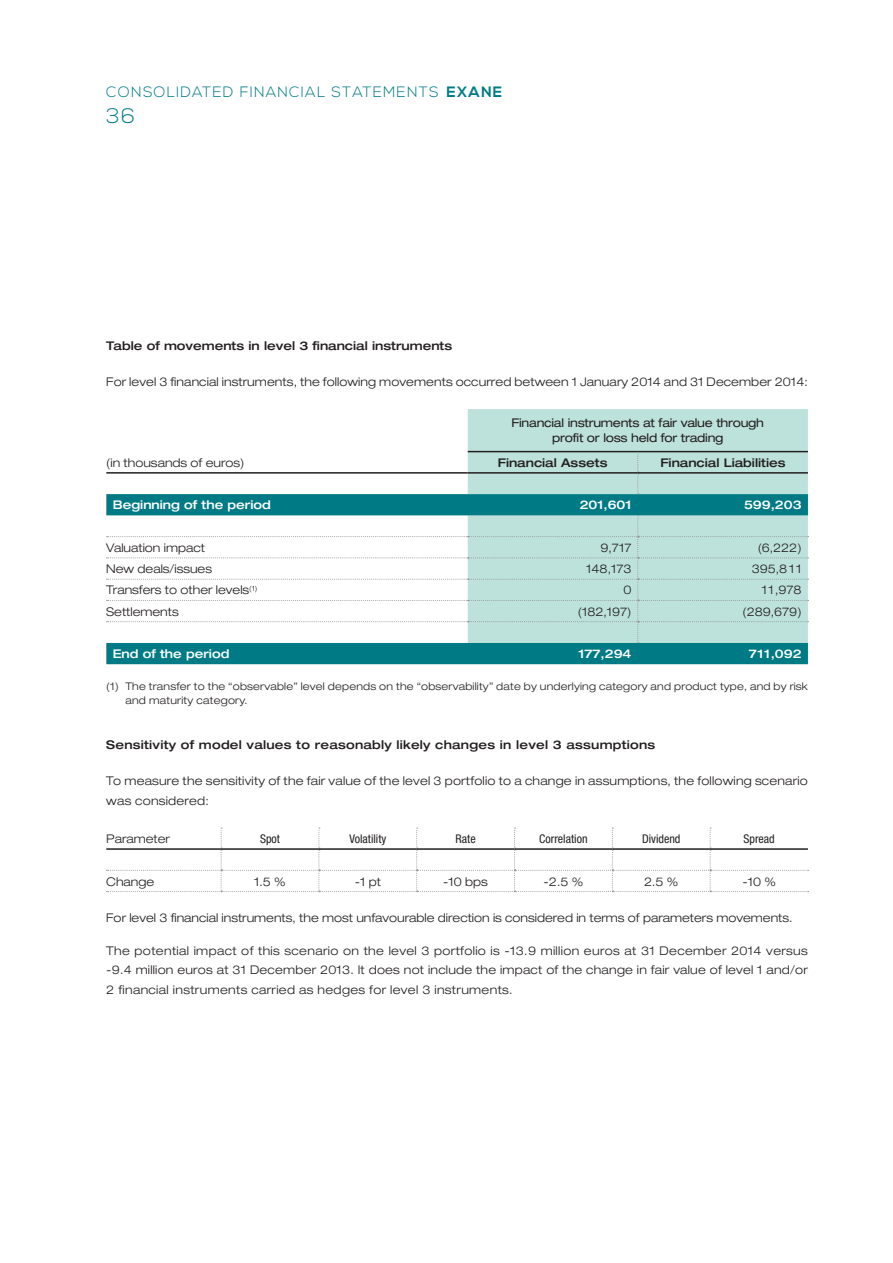
<style>
.page{position:relative;width:893px;height:1263px;background:#fff}
.page>*{position:absolute;margin:0;border:0;box-sizing:border-box;transform-origin:0 0}
.t1{font:300 21px "Nexa";color:#007b85}
.t2{font:300 15px "Nexa";letter-spacing:.075em;color:#007b85}
.t3{font:300 expanded 12px/19.5px "Helvetica Neue";letter-spacing:.01em;color:#231f20}
.t4{font:500 expanded 12px "Helvetica Neue";color:#231f20}
.t5{font:500 expanded 12px "Helvetica Neue";letter-spacing:.02em;color:#231f20}
.t6{font:expanded 12px/15px "Helvetica Neue";letter-spacing:-.02em;color:#231f20;text-align:center}
.t7{font:500 expanded 12px "Helvetica Neue";color:#fff}
.t8{font:condensed 12px "Helvetica Neue";color:#231f20}
.t9{font:300 expanded 10.5px/13.5px "Helvetica Neue";letter-spacing:.02em;color:#231f20}
.s1{font-weight:700}
</style>
<div class="page">
<div style="left:468px;top:409px;width:340px;height:85px;background:#bde2dc"></div>
<div style="left:106px;top:494px;width:702px;height:170px;background:#007b85"></div>
<hr style="left:638px;top:451px;width:170px;height:1px;background:#231f20">
<hr style="left:468px;top:451px;width:170px;height:1px;background:#231f20">
<svg style="left:637px;top:452px;width:2px;height:42px"></svg>
<svg style="left:107px;top:515px;width:702px;height:128px"></svg>
<hr style="left:106px;top:472px;width:362px;height:2px;background:#231f20">
<hr style="left:468px;top:472px;width:170px;height:2px;background:#231f20">
<hr style="left:638px;top:472px;width:170px;height:2px;background:#231f20">
<svg style="left:107px;top:828px;width:702px;height:64px"></svg>
<hr style="left:106px;top:848px;width:115px;height:2px;background:#231f20">
<hr style="left:221px;top:848px;width:98px;height:2px;background:#231f20">
<hr style="left:319px;top:848px;width:98px;height:2px;background:#231f20">
<hr style="left:417px;top:848px;width:97px;height:2px;background:#231f20">
<hr style="left:514px;top:848px;width:98px;height:2px;background:#231f20">
<hr style="left:612px;top:848px;width:98px;height:2px;background:#231f20">
<hr style="left:710px;top:848px;width:98px;height:2px;background:#231f20">
<p class="t2" style="left:106px;top:83px;width:397px">CONSOLIDATED FINANCIAL STATEMENTS <span class="s1">EXANE</span></p>
<h1 class="t1" style="left:106px;top:104px;width:30px">36</h1>
<p class="t4" style="left:106px;top:338px;width:347px">Table of movements in level 3 financial instruments</p>
<p class="t3" style="left:106px;top:372px;width:703px">For level 3 financial instruments, the following movements occurred between 1 January 2014 and 31 December 2014:</p>
<p class="t6" style="left:512px;top:415px;width:254px">Financial instruments at fair value through profit or loss held for trading</p>
<p class="t3" style="left:106px;top:452px;width:140px">(in thousands of euros)</p>
<p class="t4" style="left:498px;top:455px;width:111px">Financial Assets</p>
<p class="t4" style="left:660px;top:455px;width:127px">Financial Liabilities</p>
<p class="t7" style="left:113px;top:498px;width:160px">Beginning of the period</p>
<p class="t7" style="left:580px;top:498px;width:53px">201,601</p>
<p class="t7" style="left:744px;top:498px;width:59px">599,203</p>
<p class="t3" style="left:106px;top:538px;width:100px">Valuation impact</p>
<p class="t3" style="left:601px;top:538px;width:32px">9,717</p>
<p class="t3" style="left:758px;top:538px;width:45px">(6,222)</p>
<p class="t3" style="left:106px;top:559px;width:107px">New deals/issues</p>
<p class="t3" style="left:586px;top:559px;width:47px">148,173</p>
<p class="t3" style="left:752px;top:559px;width:51px">395,8 1 1</p>
<p class="t3" style="left:106px;top:580px;width:153px">Transfers to other levels<sup>(1)</sup></p>
<p class="t3" style="left:623px;top:580px;width:10px">0</p>
<p class="t3" style="left:762px;top:580px;width:41px">11,978</p>
<p class="t3" style="left:106px;top:602px;width:74px">Settlements</p>
<p class="t3" style="left:578px;top:602px;width:55px">(182,197)</p>
<p class="t3" style="left:743px;top:602px;width:60px">(289,679)</p>
<p class="t7" style="left:113px;top:646px;width:118px">End of the period</p>
<p class="t7" style="left:579px;top:646px;width:54px">177,294</p>
<p class="t7" style="left:749px;top:646px;width:54px">711,092</p>
<p class="t9" style="left:125px;top:680px;width:684px;text-indent:-19px">(1) The transfer to the “observable” level depends on the “observability” date by underlying category and product type, and by risk and maturity category.</p>
<p class="t5" style="left:106px;top:737px;width:551px">Sensitivity of model values to reasonably likely changes in level 3 assumptions</p>
<p class="t3" style="left:106px;top:771px;width:703px">To measure the sensitivity of the fair value of the level 3 portfolio to a change in assumptions, the following scenario was considered:</p>
<p class="t3" style="left:106px;top:828px;width:65px">Parameter</p>
<p class="t8" style="left:260px;top:831px;width:21px">Spot</p>
<p class="t8" style="left:349px;top:831px;width:38px">Volatility</p>
<p class="t8" style="left:456px;top:831px;width:22px">Rate</p>
<p class="t8" style="left:539px;top:831px;width:50px">Correlation</p>
<p class="t8" style="left:642px;top:831px;width:40px">Dividend</p>
<p class="t8" style="left:743px;top:831px;width:33px">Spread</p>
<p class="t3" style="left:106px;top:871px;width:50px">Change</p>
<p class="t3" style="left:254px;top:871px;width:33px">1.5 %</p>
<p class="t3" style="left:355px;top:871px;width:28px">-1 pt</p>
<p class="t3" style="left:443px;top:871px;width:46px">-10 bps</p>
<p class="t3" style="left:544px;top:871px;width:41px">-2.5 %</p>
<p class="t3" style="left:644px;top:871px;width:36px">2.5 %</p>
<p class="t3" style="left:742px;top:871px;width:35px">-10 %</p>
<p class="t3" style="left:106px;top:908px;width:688px">For level 3 financial instruments, the most unfavourable direction is considered in terms of parameters movements.</p>
<p class="t3" style="left:106px;top:940px;width:703px;text-align:justify">The potential impact of this scenario on the level 3 portfolio is -13.9 million euros at 31 December 2014 versus -9.4 million euros at 31 December 2013. It does not include the impact of the change in fair value of level 1 and/or 2 financial instruments carried as hedges for level 3 instruments.</p>
</div>
